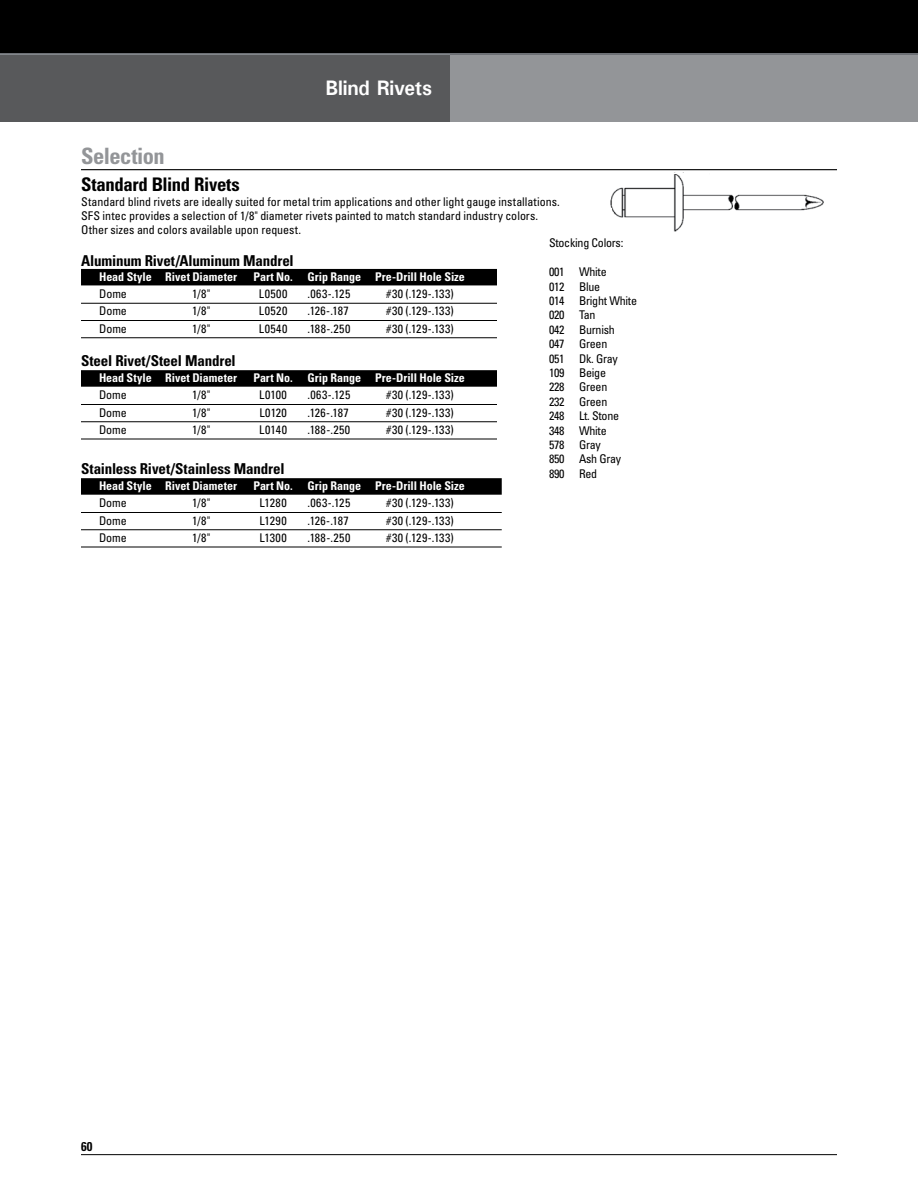
<style>
.page{position:relative;width:918px;height:1188px;background:#fff}
.page>*{position:absolute;margin:0;border:0;box-sizing:border-box;transform-origin:0 0}
.t1{font:700 condensed 22.5px "Univers LT Std";letter-spacing:-.02em;color:#939598}
.t2{font:700 21px "Univers";letter-spacing:-.01em;color:#fff;scale:.95 1}
.t3{font:700 condensed 18.75px "Univers LT Std";letter-spacing:-.02em;color:#000}
.t4{font:700 condensed 15px "Univers LT Std";letter-spacing:-.01em;color:#000}
.t5{font:700 condensed 12.75px "Univers LT Std";color:#000}
.t6{font:condensed 12px/14.4px "Univers LT Std";color:#000}
.t7{font:700 condensed 12px "Univers LT Std";color:#fff}
.t8{font:condensed 12px/14.4px "Univers LT Std";letter-spacing:-.02em;color:#000}
</style>
<div class="page">
<div style="left:450px;top:54px;width:468px;height:68px;background:#939598"></div>
<div style="left:0;top:0;width:918px;height:55px;background:#000"></div>
<div style="left:0;top:54px;width:450px;height:68px;background:#58595b"></div>
<hr style="left:0;top:53px;width:918px;height:2px;background:#91969c">
<hr style="left:81px;top:1154px;width:756px;height:1px;background:#000">
<hr style="left:81px;top:169px;width:756px;height:1px;background:#000">
<div style="left:81px;top:269px;width:756px;height:16px;background:#000"></div>
<hr style="left:81px;top:303px;width:756px;height:1px;background:#000">
<hr style="left:81px;top:320px;width:756px;height:1px;background:#000">
<hr style="left:81px;top:338px;width:756px;height:1px;background:#000">
<div style="left:81px;top:370px;width:421px;height:17px;background:#000"></div>
<hr style="left:81px;top:404px;width:421px;height:1px;background:#000">
<hr style="left:81px;top:421px;width:421px;height:1px;background:#000">
<hr style="left:81px;top:439px;width:421px;height:1px;background:#000">
<div style="left:497px;top:232px;width:356px;height:699px;background:#fff"></div>
<div style="left:81px;top:478px;width:421px;height:17px;background:#000"></div>
<hr style="left:81px;top:512px;width:421px;height:1px;background:#000">
<hr style="left:81px;top:529px;width:421px;height:1px;background:#000">
<hr style="left:81px;top:547px;width:421px;height:1px;background:#000">
<img style="left:610px;top:174px;width:214px;height:58px">
<div style="left:685px;top:173px;width:24px;height:13px;background:#fff"></div>
<div style="left:685px;top:220px;width:26px;height:13px;background:#fff"></div>
<div style="left:585px;top:208px;width:27px;height:13px;background:#fff"></div>
<div style="left:585px;top:185px;width:26px;height:13px;background:#fff"></div>
<div style="left:612px;top:220px;width:27px;height:13px;background:#fff"></div>
<div style="left:587px;top:178px;width:27px;height:13px;background:#fff"></div>
<h2 class="t2" style="left:325px;top:74px;width:114px">Blind Rivets</h2>
<h1 class="t1" style="left:81px;top:142px;width:85px">Selection</h1>
<h3 class="t3" style="left:81px;top:173px;width:160px">Standard Blind Rivets</h3>
<p class="t6" style="left:81px;top:194px;width:480px">Standard blind rivets are ideally suited for metal trim applications and other light gauge installations.<br>SFS intec provides a selection of 1/8" diameter rivets painted to match standard industry colors.<br>Other sizes and colors available upon request.</p>
<p class="t4" style="left:81px;top:251px;width:214px">Aluminum Rivet/Aluminum Mandrel</p>
<p class="t7" style="left:99px;top:269px;width:140px">Head Style Rivet Diameter</p>
<p class="t7" style="left:253px;top:269px;width:213px">Part No. Grip Range Pre-Drill Hole Size</p>
<p class="t6" style="left:99px;top:287px;width:29px">Dome</p>
<p class="t6" style="left:192px;top:287px;width:19px">1/8"</p>
<p class="t6" style="left:259px;top:287px;width:30px">L0500</p>
<p class="t6" style="left:308px;top:287px;width:44px">.063-.125</p>
<p class="t6" style="left:386px;top:287px;width:69px">#30 (.129-.133)</p>
<p class="t6" style="left:99px;top:304px;width:29px">Dome</p>
<p class="t6" style="left:192px;top:304px;width:19px">1/8"</p>
<p class="t6" style="left:259px;top:304px;width:30px">L0520</p>
<p class="t6" style="left:308px;top:304px;width:43px">.126-.187</p>
<p class="t6" style="left:386px;top:304px;width:69px">#30 (.129-.133)</p>
<p class="t6" style="left:99px;top:321px;width:29px">Dome</p>
<p class="t6" style="left:192px;top:321px;width:19px">1/8"</p>
<p class="t6" style="left:259px;top:321px;width:30px">L0540</p>
<p class="t6" style="left:308px;top:321px;width:44px">.188-.250</p>
<p class="t6" style="left:386px;top:321px;width:69px">#30 (.129-.133)</p>
<p class="t7" style="left:99px;top:371px;width:140px">Head Style Rivet Diameter</p>
<p class="t7" style="left:253px;top:371px;width:213px">Part No. Grip Range Pre-Drill Hole Size</p>
<p class="t6" style="left:99px;top:388px;width:29px">Dome</p>
<p class="t6" style="left:192px;top:388px;width:19px">1/8"</p>
<p class="t6" style="left:259px;top:388px;width:29px">L0100</p>
<p class="t6" style="left:308px;top:388px;width:44px">.063-.125</p>
<p class="t6" style="left:386px;top:388px;width:69px">#30 (.129-.133)</p>
<p class="t6" style="left:99px;top:405px;width:29px">Dome</p>
<p class="t6" style="left:192px;top:405px;width:19px">1/8"</p>
<p class="t6" style="left:259px;top:405px;width:29px">L0120</p>
<p class="t6" style="left:308px;top:405px;width:43px">.126-.187</p>
<p class="t6" style="left:386px;top:405px;width:69px">#30 (.129-.133)</p>
<p class="t6" style="left:99px;top:422px;width:29px">Dome</p>
<p class="t6" style="left:192px;top:422px;width:19px">1/8"</p>
<p class="t6" style="left:259px;top:422px;width:29px">L0140</p>
<p class="t6" style="left:308px;top:422px;width:44px">.188-.250</p>
<p class="t6" style="left:386px;top:422px;width:69px">#30 (.129-.133)</p>
<p class="t8" style="left:549px;top:236px;width:76px">Stocking Colors:</p>
<p class="t8" style="left:549px;top:265px;width:90px">001 White<br>012 Blue<br>014 Bright White<br>020 Tan<br>042 Burnish<br>047 Green<br>051 Dk. Gray<br>109 Beige<br>228 Green<br>232 Green<br>248 Lt. Stone<br>348 White<br>578 Gray<br>850 Ash Gray<br>890 Red</p>
<p class="t4" style="left:81px;top:352px;width:156px">Steel Rivet/Steel Mandrel</p>
<p class="t4" style="left:81px;top:460px;width:205px">Stainless Rivet/Stainless Mandrel</p>
<p class="t7" style="left:99px;top:479px;width:140px">Head Style Rivet Diameter</p>
<p class="t7" style="left:253px;top:479px;width:213px">Part No. Grip Range Pre-Drill Hole Size</p>
<p class="t6" style="left:99px;top:496px;width:29px">Dome</p>
<p class="t6" style="left:192px;top:496px;width:19px">1/8"</p>
<p class="t6" style="left:260px;top:496px;width:29px">L1280</p>
<p class="t6" style="left:308px;top:496px;width:44px">.063-.125</p>
<p class="t6" style="left:386px;top:496px;width:69px">#30 (.129-.133)</p>
<p class="t6" style="left:99px;top:513px;width:29px">Dome</p>
<p class="t6" style="left:192px;top:513px;width:19px">1/8"</p>
<p class="t6" style="left:260px;top:513px;width:29px">L1290</p>
<p class="t6" style="left:308px;top:513px;width:43px">.126-.187</p>
<p class="t6" style="left:386px;top:513px;width:69px">#30 (.129-.133)</p>
<p class="t6" style="left:99px;top:530px;width:29px">Dome</p>
<p class="t6" style="left:192px;top:530px;width:19px">1/8"</p>
<p class="t6" style="left:259px;top:530px;width:29px">L1300</p>
<p class="t6" style="left:308px;top:530px;width:44px">.188-.250</p>
<p class="t6" style="left:386px;top:530px;width:69px">#30 (.129-.133)</p>
<p class="t5" style="left:81px;top:1139px;width:13px">60</p>
</div>
